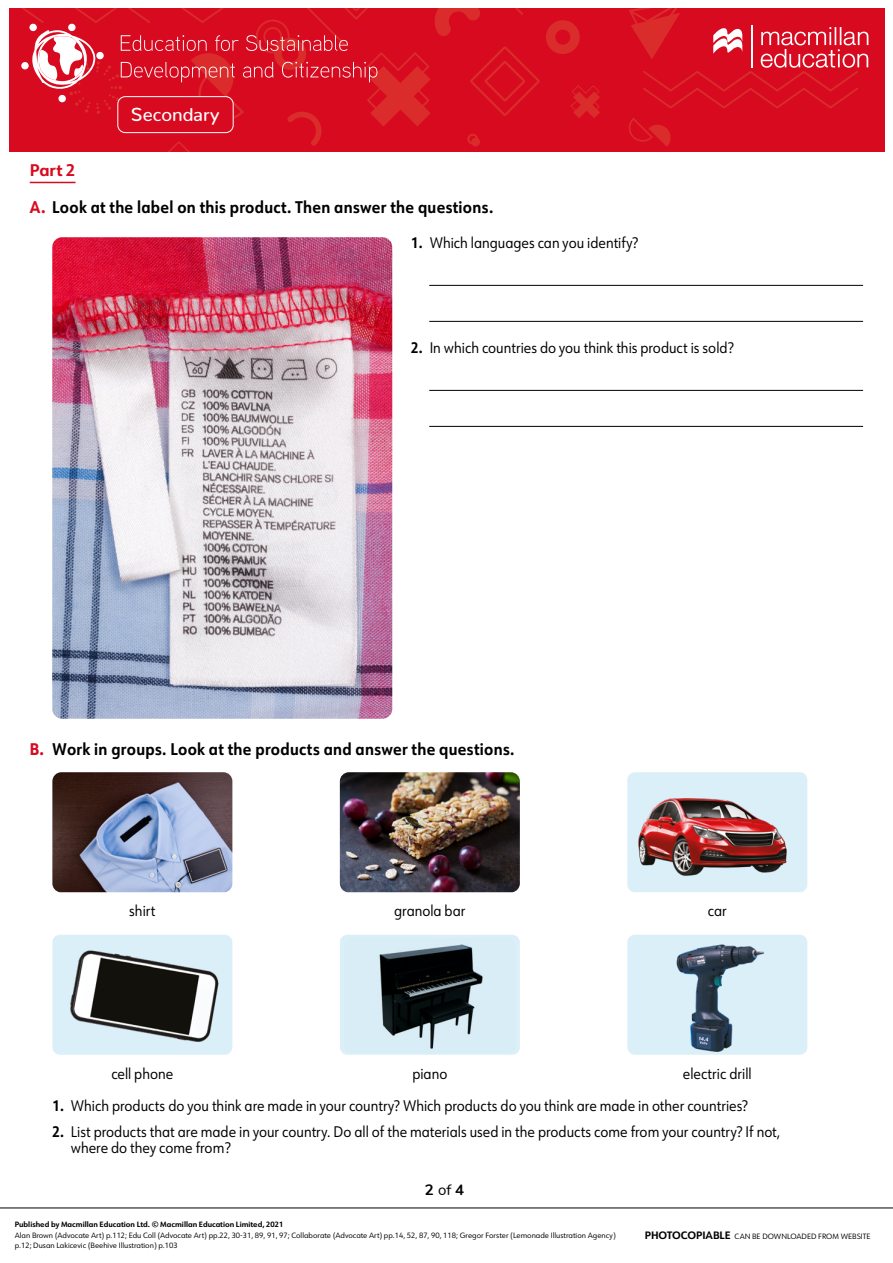
<style>
.page{position:relative;width:893px;height:1263px;background:#fff}
.page>*{position:absolute;margin:0;border:0;box-sizing:border-box;transform-origin:0 0}
.t1{font:500 18.6px "Nunito";color:#fff}
.WS__Rubric{font:700 16.5px "URW Form";letter-spacing:.02em;color:#000;scale:.9 1}
.Ws__Subhead{font:700 16.5px "URW Form";color:#d70a20}
.WS__Numbered_list{font:15px/16.5px "URW Form";color:#000;scale:.9 1}
.WS__Box_Text{font:15px "URW Form";color:#000;scale:.9 1}
.t2{font:700 15px "Nunito";color:#000}
.t3{font:7.5px/10.5px "URW Form";color:#000}
.t4{font:700 7.5px "URW Form";color:#000}
.t5{font:7.5px "URW Form";color:#000}
.s1{font-weight:800;color:#d70a20}
.s2{font-weight:700}
.s3{font-weight:400}
.s4{font-weight:700;font-size:10.5px}
</style>
<div class="page">
<div style="left:9px;top:9px;width:876px;height:143px;background:#d70a20"></div>
<svg style="left:546px;top:9px;width:322px;height:138px"></svg>
<svg style="left:21px;top:9px;width:519px;height:143px"></svg>
<div style="left:118px;top:97px;width:115px;height:36px;background:#d70a20;border-radius:8px"></div>
<div style="left:117px;top:96px;width:117px;height:37px;border:1px solid #fff;border-radius:8px"></div>
<hr style="left:0;top:1208px;width:893px;height:1px;background:#000">
<hr style="left:30px;top:182px;width:46px;height:1px;background:#d70a20">
<img style="left:52px;top:237px;width:340px;height:482px">
<img style="left:52px;top:772px;width:180px;height:120px">
<div style="left:340px;top:935px;width:180px;height:120px;background:#d9edf7;border-radius:8px"></div>
<img style="left:340px;top:772px;width:180px;height:120px">
<img style="left:379px;top:944px;width:104px;height:105px">
<div style="left:627px;top:935px;width:180px;height:120px;background:#dbeff9;border-radius:8px"></div>
<div style="left:627px;top:772px;width:180px;height:120px;background:#dbeff9;border-radius:8px"></div>
<img style="left:676px;top:944px;width:89px;height:108px">
<img style="left:630px;top:772px;width:173px;height:120px">
<img style="left:52px;top:935px;width:180px;height:120px">
<hr style="left:429px;top:285px;width:434px;height:1px;background:#000">
<hr style="left:429px;top:321px;width:434px;height:1px;background:#000">
<hr style="left:429px;top:390px;width:434px;height:1px;background:#000">
<hr style="left:429px;top:426px;width:434px;height:1px;background:#000">
<p class="t1" style="left:131px;top:98px;width:90px">Secondary</p>
<p class="Ws__Subhead" style="left:30px;top:158px;width:47px">Part 2</p>
<p class="WS__Rubric" style="left:30px;top:196px;width:517px"><span class="s1">A.</span> Look at the label on this product. Then answer the questions.</p>
<p class="WS__Numbered_list" style="left:411px;top:234px;width:254px"><span class="s2">1.</span> Which languages can you identify?</p>
<p class="WS__Numbered_list" style="left:411px;top:339px;width:360px"><span class="s2">2.</span> In which countries do you think this product is sold?</p>
<p class="WS__Rubric" style="left:30px;top:737px;width:540px"><span class="s1">B.</span> Work in groups. Look at the products and answer the questions.</p>
<p class="WS__Box_Text" style="left:129px;top:900px;width:31px">shirt</p>
<p class="WS__Box_Text" style="left:394px;top:900px;width:81px">granola bar</p>
<p class="WS__Box_Text" style="left:708px;top:900px;width:23px">car</p>
<p class="WS__Box_Text" style="left:111px;top:1064px;width:70px">cell phone</p>
<p class="WS__Numbered_list" style="left:52px;top:1097px;width:775px"><span class="s2">1.</span> Which products do you think are made in your country? Which products do you think are made in other countries?</p>
<p class="WS__Numbered_list" style="left:71px;top:1122px;width:790px;text-indent:-18px"><span class="s2">2.</span> List products that are made in your country. Do all of the materials used in the products come from your country? If not, where do they come from?</p>
<p class="WS__Box_Text" style="left:412px;top:1064px;width:40px">piano</p>
<p class="WS__Box_Text" style="left:683px;top:1064px;width:78px">electric drill</p>
<p class="t2" style="left:425px;top:1179px;width:41px">2 <span class="s3">of</span> 4</p>
<p class="t4" style="left:15px;top:1219px;width:270px">Published by Macmillan Education Ltd. © Macmillan Education Limited, 2021</p>
<p class="t3" style="left:15px;top:1230px;width:602px">Alan Brown (Advocate Art) p.112; Edu Coll (Advocate Art) pp.22, 30-31, 89, 91, 97; Collaborate (Advocate Art) pp.14, 52, 87, 90, 118; Gregor Forster (Lemonade Illustration Agency) p.12; Dusan Lakicevic (Beehive Illustration) p.103</p>
<p class="t5" style="left:645px;top:1231px;width:227px"><span class="s4">PHOTOCOPIABLE</span> CAN BE DOWNLOADED FROM WEBSITE</p>
</div>
